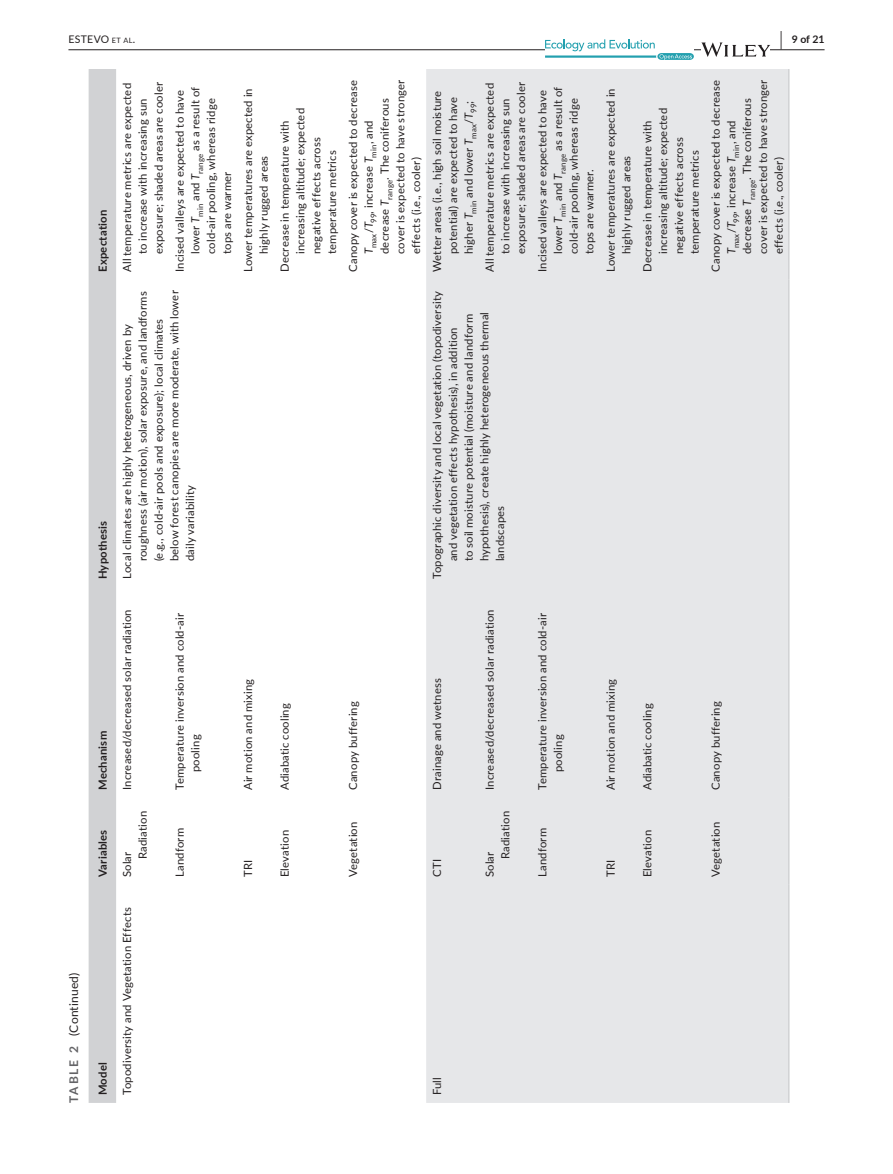
<style>
.page{position:relative;width:893px;height:1174px;background:#fff}
.page>*{position:absolute;margin:0;border:0;box-sizing:border-box;transform-origin:0 0}
.t1{font:12px "Lato";letter-spacing:.015em;color:#231f20}
.t2{font:11.25px/15.8px "Lato";letter-spacing:.015em;color:#231f20}
.t3{font:700 11.25px "Lato";letter-spacing:.02em;color:#231f20}
.t4{font:10.5px "Lato";letter-spacing:.03em;color:#231f20}
.t5{font:700 10.5px "Lato";color:#231f20}
.s1{font-size:7.35px}
.s2{font-size:19.5px}
.s3{font-weight:700;color:#636366}
.s4{font-style:italic}
</style>
<div class="page">
<hr style="left:68px;top:49px;width:756px;height:1px;background:#231f20">
<svg style="left:545px;top:39px;width:149px;height:21px"></svg>
<svg style="left:701px;top:42px;width:69px;height:15px"></svg>
<div style="left:89px;top:69px;width:27px;height:1033px;background:#d1d2d4"></div>
<div style="left:426px;top:69px;width:362px;height:1033px;background:#e6e7e9"></div>
<hr style="left:788px;top:884px;width:1px;height:218px;background:#d1d2d4">
<hr style="left:788px;top:797px;width:1px;height:87px;background:#d1d2d4">
<hr style="left:788px;top:587px;width:1px;height:210px;background:#d1d2d4">
<hr style="left:788px;top:280px;width:1px;height:307px;background:#d1d2d4">
<hr style="left:788px;top:69px;width:1px;height:211px;background:#d1d2d4">
<p class="t4" style="left:68px;top:31px;width:68px">ESTEVO <span class="s1">et al</span>.</p>
<p class="t5" style="left:780px;top:31px;width:46px"><span class="s2">|</span> 9 of 21</p>
<p class="t1" style="left:65px;top:1102px;width:132px;rotate:-90deg"><span class="s3">TABLE 2</span> (Continued)</p>
<p class="t3" style="left:95px;top:272px;width:64px;rotate:-90deg">Expectation</p>
<p class="t3" style="left:95px;top:579px;width:60px;rotate:-90deg">Hypothesis</p>
<p class="t3" style="left:95px;top:790px;width:61px;rotate:-90deg">Mechanism</p>
<p class="t3" style="left:95px;top:877px;width:49px;rotate:-90deg">Variables</p>
<p class="t3" style="left:95px;top:1095px;width:35px;rotate:-90deg">Model</p>
<p class="t2" style="left:119px;top:254px;width:174px;text-indent:-18px;rotate:-90deg">All temperature metrics are expected to increase with increasing sun exposure; shaded areas are cooler</p>
<p class="t2" style="left:171px;top:254px;width:169px;text-indent:-18px;rotate:-90deg">Incised valleys are expected to have lower <span class="s4">T</span><sub>min</sub> and <span class="s4">T</span><sub>range</sub> as a result of cold-air pooling, whereas ridge tops are warmer</p>
<p class="t2" style="left:119px;top:561px;width:272px;text-indent:-18px;rotate:-90deg">Local climates are highly heterogeneous, driven by roughness (air motion), solar exposure, and landforms (e.g., cold-air pools and exposure); local climates below forest canopies are more moderate, with lower daily variability</p>
<p class="t2" style="left:240px;top:254px;width:167px;text-indent:-18px;rotate:-90deg">Lower temperatures are expected in highly rugged areas</p>
<p class="t2" style="left:276px;top:254px;width:147px;text-indent:-18px;rotate:-90deg">Decrease in temperature with increasing altitude; expected negative effects across temperature metrics</p>
<p class="t2" style="left:345px;top:254px;width:176px;text-indent:-18px;rotate:-90deg">Canopy cover is expected to decrease<br><span class="s4">T</span><sub>max</sub>/<span class="s4">T</span><sub>99</sub>, increase <span class="s4">T</span><sub>min</sub>, and decrease <span class="s4">T</span><sub>range</sub>. The coniferous cover is expected to have stronger effects (i.e., cooler)</p>
<p class="t2" style="left:429px;top:254px;width:165px;text-indent:-18px;rotate:-90deg">Wetter areas (i.e., high soil moisture potential) are expected to have higher <span class="s4">T</span><sub>min</sub> and lower <span class="s4">T</span><sub>max</sub>/<span class="s4">T</span><sub>99</sub>;</p>
<p class="t2" style="left:481px;top:254px;width:174px;text-indent:-18px;rotate:-90deg">All temperature metrics are expected to increase with increasing sun exposure; shaded areas are cooler</p>
<p class="t2" style="left:429px;top:561px;width:272px;text-indent:-18px;rotate:-90deg">Topographic diversity and local vegetation (topodiversity and vegetation effects hypothesis), in addition<br>to soil moisture potential (moisture and landform hypothesis), create highly heterogeneous thermal landscapes</p>
<p class="t2" style="left:534px;top:254px;width:169px;text-indent:-18px;rotate:-90deg">Incised valleys are expected to have lower <span class="s4">T</span><sub>min</sub> and <span class="s4">T</span><sub>range</sub> as a result of cold-air pooling, whereas ridge tops are warmer.</p>
<p class="t2" style="left:602px;top:254px;width:167px;text-indent:-18px;rotate:-90deg">Lower temperatures are expected in highly rugged areas</p>
<p class="t2" style="left:639px;top:254px;width:147px;text-indent:-18px;rotate:-90deg">Decrease in temperature with increasing altitude; expected negative effects across temperature metrics</p>
<p class="t2" style="left:707px;top:254px;width:176px;text-indent:-18px;rotate:-90deg">Canopy cover is expected to decrease<br><span class="s4">T</span><sub>max</sub>/<span class="s4">T</span><sub>99</sub>, increase <span class="s4">T</span><sub>min</sub>, and decrease <span class="s4">T</span><sub>range</sub>. The coniferous cover is expected to have stronger effects (i.e., cooler)</p>
<p class="t2" style="left:119px;top:790px;width:182px;rotate:-90deg">Increased/decreased solar radiation</p>
<p class="t2" style="left:119px;top:859px;width:50px;text-indent:-18px;rotate:-90deg">Solar<br>Radiation</p>
<p class="t2" style="left:119px;top:1095px;width:190px;rotate:-90deg">Topodiversity and Vegetation Effects</p>
<p class="t2" style="left:171px;top:772px;width:160px;text-indent:-18px;rotate:-90deg">Temperature inversion and cold-air pooling</p>
<p class="t2" style="left:171px;top:877px;width:51px;rotate:-90deg">Landform</p>
<p class="t2" style="left:240px;top:790px;width:113px;rotate:-90deg">Air motion and mixing</p>
<p class="t2" style="left:240px;top:877px;width:19px;rotate:-90deg">TRI</p>
<p class="t2" style="left:276px;top:790px;width:89px;rotate:-90deg">Adiabatic cooling</p>
<p class="t2" style="left:276px;top:877px;width:49px;rotate:-90deg">Elevation</p>
<p class="t2" style="left:345px;top:790px;width:90px;rotate:-90deg">Canopy buffering</p>
<p class="t2" style="left:345px;top:877px;width:57px;rotate:-90deg">Vegetation</p>
<p class="t2" style="left:429px;top:790px;width:114px;rotate:-90deg">Drainage and wetness</p>
<p class="t2" style="left:429px;top:877px;width:19px;rotate:-90deg">CTI</p>
<p class="t2" style="left:481px;top:790px;width:182px;rotate:-90deg">Increased/decreased solar radiation</p>
<p class="t2" style="left:481px;top:859px;width:50px;text-indent:-18px;rotate:-90deg">Solar<br>Radiation</p>
<p class="t2" style="left:534px;top:772px;width:160px;text-indent:-18px;rotate:-90deg">Temperature inversion and cold-air pooling</p>
<p class="t2" style="left:534px;top:877px;width:51px;rotate:-90deg">Landform</p>
<p class="t2" style="left:602px;top:790px;width:113px;rotate:-90deg">Air motion and mixing</p>
<p class="t2" style="left:602px;top:877px;width:19px;rotate:-90deg">TRI</p>
<p class="t2" style="left:639px;top:790px;width:89px;rotate:-90deg">Adiabatic cooling</p>
<p class="t2" style="left:639px;top:877px;width:49px;rotate:-90deg">Elevation</p>
<p class="t2" style="left:707px;top:790px;width:90px;rotate:-90deg">Canopy buffering</p>
<p class="t2" style="left:707px;top:877px;width:57px;rotate:-90deg">Vegetation</p>
<p class="t2" style="left:429px;top:1095px;width:20px;rotate:-90deg">Full</p>
</div>
